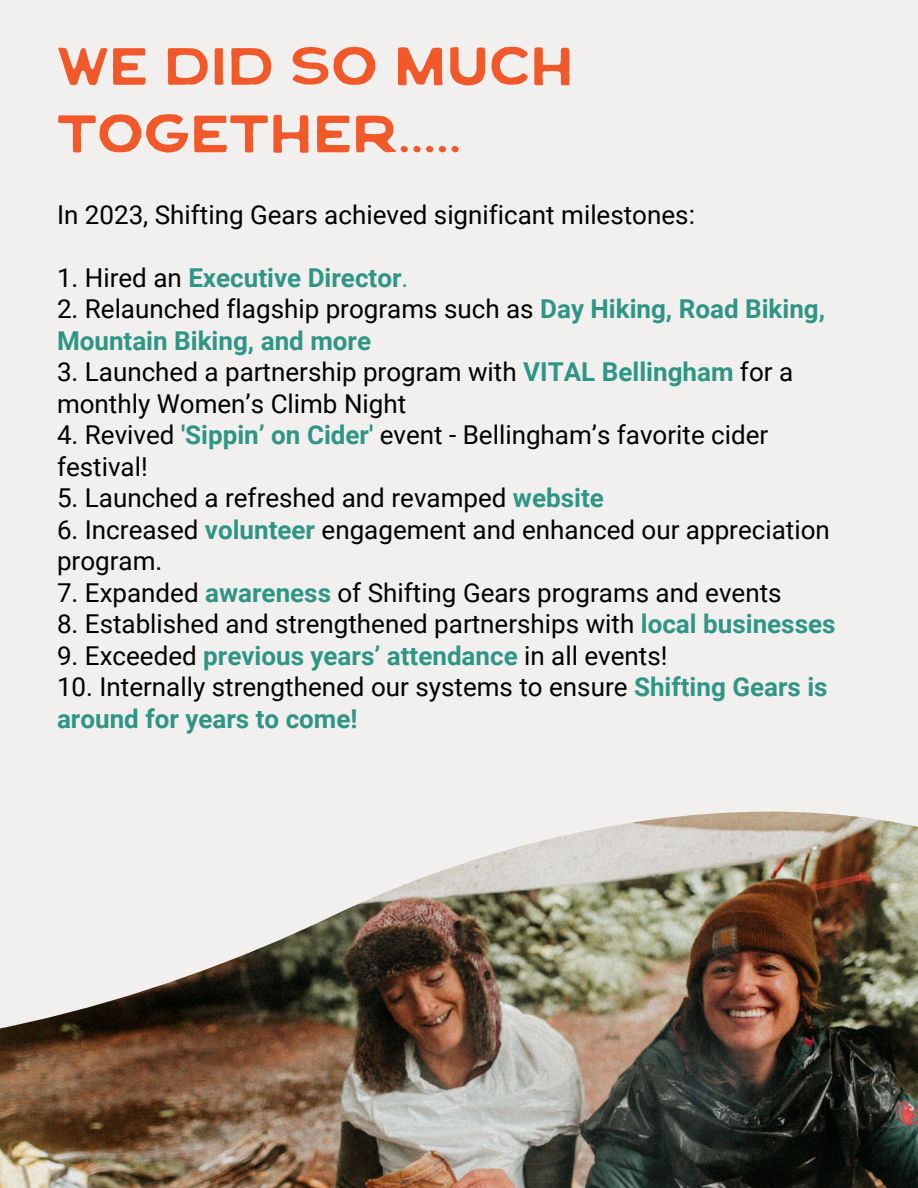
<style>
.page{position:relative;width:918px;height:1188px;background:#f1f0ef}
.page>*{position:absolute;margin:0;border:0;box-sizing:border-box;transform-origin:0 0}
.t1{font:54.9px/67.5px "TAY Lennon";letter-spacing:.26em;color:#f1592a}
.t2{font:25.95px/31.5px "Roboto";color:#000}
.t3{font:700 25.95px/31.5px "Roboto";color:#2f9584}
.s1{font-weight:400;color:#000}
.s2{font-weight:400}
.s3{font-weight:700;color:#2f9584}
</style>
<div class="page">
<img style="left:0;top:1067px;width:918px;height:121px">
<img style="left:0;top:811px;width:918px;height:256px">
<p class="t1" style="left:57px;top:37px;width:503px">WEDID SO MUCH<br>TOGETHER.....</p>
<p class="t2" style="left:57px;top:199px;width:639px">In 2023, Shifting Gears achieved significant milestones:</p>
<p class="t3" style="left:57px;top:262px;width:353px"><span class="s1">1. Hired an</span> Executive Director<span class="s2">.</span></p>
<p class="t3" style="left:57px;top:294px;width:770px"><span class="s1">2. Relaunched flagship programs such as</span> Day Hiking, Road Biking,<br>Mountain Biking, and more</p>
<p class="t2" style="left:57px;top:357px;width:738px">3. Launched a partnership program with <span class="s3">VITAL Bellingham</span> for a monthly Women’s Climb Night</p>
<p class="t2" style="left:57px;top:420px;width:713px">4. Revived <span class="s3">'Sippin’ on Cider'</span> event - Bellingham’s favorite cider festival!</p>
<p class="t2" style="left:57px;top:483px;width:548px">5. Launched a refreshed and revamped <span class="s3">website</span></p>
<p class="t2" style="left:57px;top:514px;width:774px">6. Increased <span class="s3">volunteer</span> engagement and enhanced our appreciation program.</p>
<p class="t2" style="left:57px;top:577px;width:726px">7. Expanded <span class="s3">awareness</span> of Shifting Gears programs and events</p>
<p class="t2" style="left:57px;top:609px;width:780px">8. Established and strengthened partnerships with <span class="s3">local businesses</span></p>
<p class="t3" style="left:57px;top:640px;width:612px"><span class="s1">9. Exceeded</span> previous years’ attendance <span class="s1">in all events!</span></p>
<p class="t2" style="left:57px;top:672px;width:772px">10. Internally strengthened our systems to ensure <span class="s3">Shifting Gears is around for years to come!</span></p>
</div>
